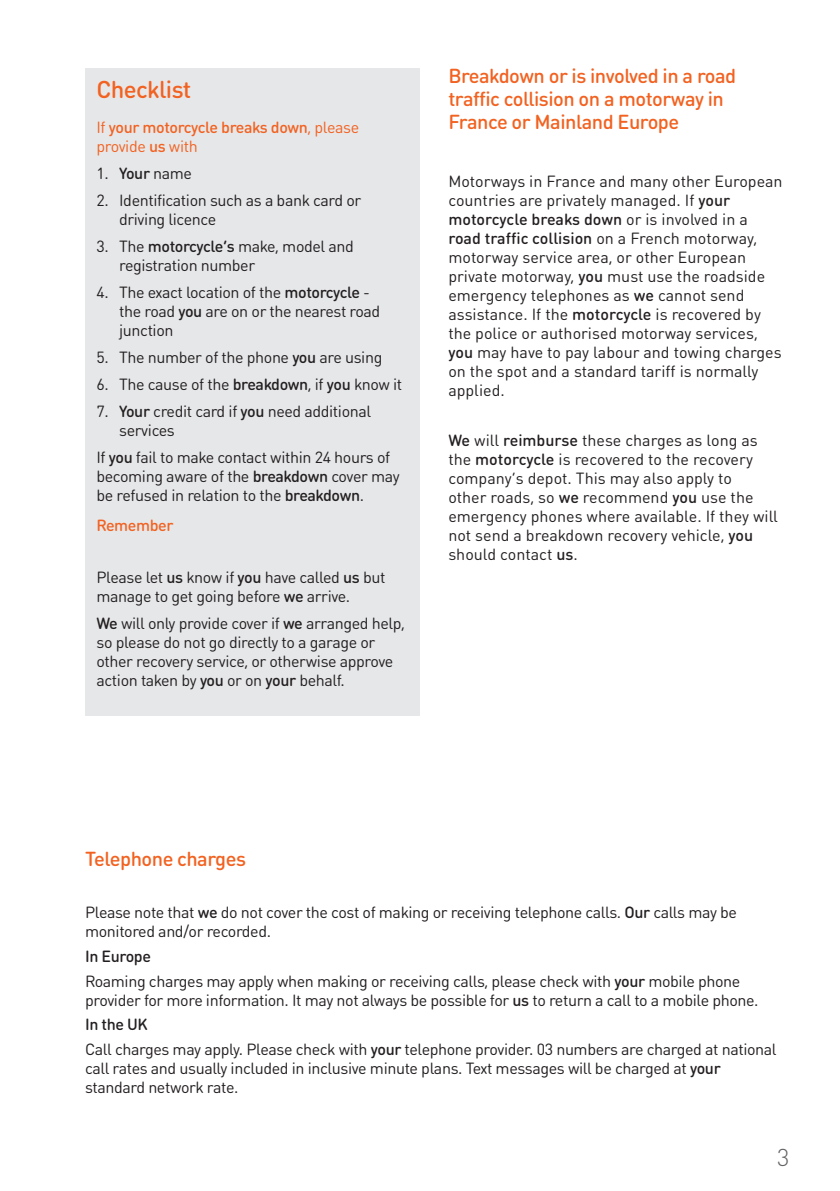
<style>
.page{position:relative;width:840px;height:1191px;background:#fff}
.page>*{position:absolute;margin:0;border:0;box-sizing:border-box;transform-origin:0 0}
.Body_Copy{font:500 24px "DIN Round OT";letter-spacing:-.025em;color:#f26221}
.t1{font:300 24px "DIN Round OT";color:#636366}
.Sub-Headings__Green{font:500 20px/23px "DIN Round OT";letter-spacing:-.025em;color:#f26221}
.Body_Copy-2{font:16px/19px "DIN Round OT";letter-spacing:-.025em;color:#231f20}
.Body_Copy-3{font:16px/19px "DIN Round OT";color:#231f20}
.List1{font:16px/19px "DIN Round OT";letter-spacing:-.025em;color:#231f20}
.Number_list1_cont{font:16px/19px "DIN Round OT";letter-spacing:-.025em;color:#231f20}
.Sub-Headings__Green-2{font:500 16px/19px "DIN Round OT";letter-spacing:-.025em;color:#f26221}
.Body_Copy-4{font:500 16px "DIN Round OT";letter-spacing:-.025em;color:#231f20}
.s1{font-weight:400}
.s2{font-weight:500}
</style>
<div class="page">
<div style="left:85px;top:68px;width:335px;height:647px;background:#e6e7e9"></div>
<p class="Body_Copy" style="left:96px;top:74px;width:96px">Checklist</p>
<p class="Sub-Headings__Green-2" style="left:96px;top:117px;width:264px"><span class="s1">If</span> your motorcycle breaks down<span class="s1">, please provide</span> us <span class="s1">with</span></p>
<p class="Body_Copy-2" style="left:96px;top:163px;width:97px">1. <span class="s2">Your</span> name</p>
<p class="Body_Copy-2" style="left:119px;top:190px;width:243px;text-indent:-23px">2. Identification such as a bank card or driving licence</p>
<p class="Body_Copy-2" style="left:119px;top:236px;width:236px;text-indent:-23px">3. The <span class="s2">motorcycle’s</span> make, model and registration number</p>
<p class="Body_Copy-2" style="left:119px;top:282px;width:262px;text-indent:-23px">4. The exact location of the <span class="s2">motorcycle</span> - the road <span class="s2">you</span> are on or the nearest road junction</p>
<p class="Body_Copy-2" style="left:96px;top:347px;width:287px">5. The number of the phone <span class="s2">you</span> are using</p>
<p class="Body_Copy-2" style="left:96px;top:374px;width:307px">6. The cause of the <span class="s2">breakdown</span>, if <span class="s2">you</span> know it</p>
<p class="Body_Copy-2" style="left:119px;top:401px;width:253px;text-indent:-23px">7. <span class="s2">Your</span> credit card if <span class="s2">you</span> need additional services</p>
<p class="Number_list1_cont" style="left:96px;top:447px;width:304px">If <span class="s2">you</span> fail to make contact within 24 hours of becoming aware of the <span class="s2">breakdown</span> cover may be refused in relation to the <span class="s2">breakdown</span>.</p>
<p class="Sub-Headings__Green-2" style="left:96px;top:515px;width:78px">Remember</p>
<p class="List1" style="left:96px;top:567px;width:290px">Please let <span class="s2">us</span> know if <span class="s2">you</span> have called <span class="s2">us</span> but manage to get going before <span class="s2">we</span> arrive.</p>
<p class="List1" style="left:96px;top:613px;width:310px"><span class="s2">We</span> will only provide cover if <span class="s2">we</span> arranged help, so please do not go directly to a garage or other recovery service, or otherwise approve action taken by <span class="s2">you</span> or on <span class="s2">your</span> behalf.</p>
<p class="Sub-Headings__Green" style="left:448px;top:64px;width:289px">Breakdown or is involved in a road traffic collision on a motorway in<br>France or Mainland Europe</p>
<p class="Body_Copy-3" style="left:448px;top:172px;width:335px">Motorways in France and many other European countries are privately managed. If <span class="s2">your motorcycle breaks down</span> or is involved in a <span class="s2">road traffic collision</span> on a French motorway, motorway service area, or other European private motorway, <span class="s2">you</span> must use the roadside emergency telephones as <span class="s2">we</span> cannot send assistance. If the <span class="s2">motorcycle</span> is recovered by the police or authorised motorway services, <span class="s2">you</span> may have to pay labour and towing charges on the spot and a standard tariff is normally applied.</p>
<p class="Body_Copy-3" style="left:448px;top:430px;width:331px"><span class="s2">We</span> will <span class="s2">reimburse</span> these charges as long as the <span class="s2">motorcycle</span> is recovered to the recovery company’s depot. This may also apply to<br>other roads, so <span class="s2">we</span> recommend <span class="s2">you</span> use the emergency phones where available. If they will not send a breakdown recovery vehicle, <span class="s2">you </span>should contact <span class="s2">us</span>.</p>
<p class="Sub-Headings__Green" style="left:85px;top:847px;width:162px">Telephone charges</p>
<p class="Body_Copy-2" style="left:85px;top:903px;width:653px">Please note that <span class="s2">we</span> do not cover the cost of making or receiving telephone calls. <span class="s2">Our</span> calls may be monitored and/or recorded.</p>
<p class="Body_Copy-4" style="left:85px;top:946px;width:67px">In Europe</p>
<p class="Body_Copy-2" style="left:85px;top:971px;width:674px">Roaming charges may apply when making or receiving calls, please check with <span class="s2">your</span> mobile phone provider for more information. It may not always be possible for <span class="s2">us</span> to return a call to a mobile phone.</p>
<p class="Body_Copy-4" style="left:85px;top:1014px;width:64px">In the UK</p>
<p class="Body_Copy-2" style="left:85px;top:1039px;width:692px">Call charges may apply. Please check with <span class="s2">your</span> telephone provider. 03 numbers are charged at national call rates and usually included in inclusive minute plans. Text messages will be charged at <span class="s2">your </span>standard network rate.</p>
<h1 class="t1" style="left:776px;top:1142px;width:14px">3</h1>
</div>
